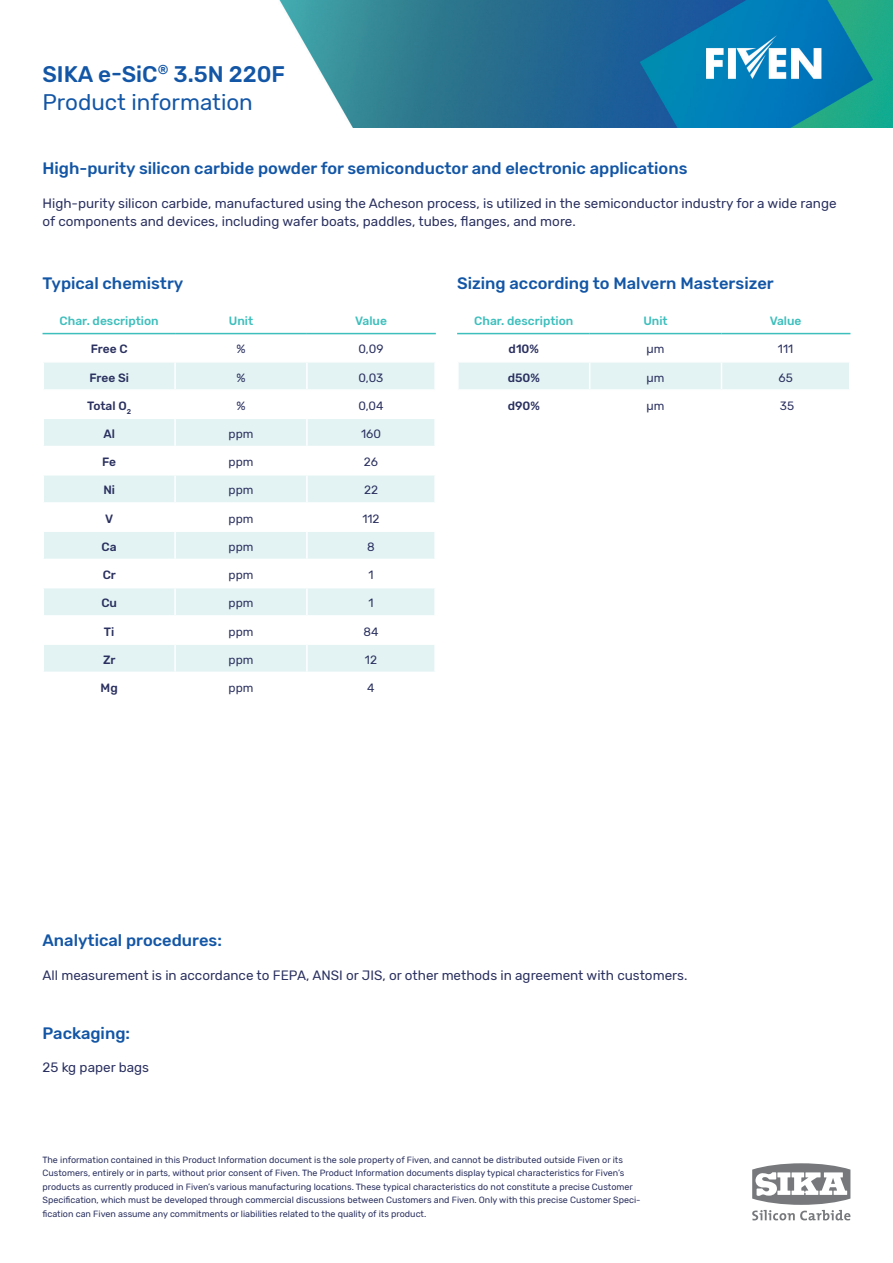
<style>
.page{position:relative;width:893px;height:1263px;background:#fff}
.page>*{position:absolute;margin:0;border:0;box-sizing:border-box;transform-origin:0 0}
.H100_-_15_19{font:500 22.5px "Rubik";color:#1356a6}
.H110_-_15_19{font:22.5px "Rubik";color:#1356a6}
.H200_-_11_15{font:500 16.5px "Rubik";color:#1356a6}
.Body{font:13.5px/18px "Rubik";color:#2a305f}
.Body_Regular-_Table{font:12px "Rubik";color:#2a305f}
.H200_-_Head_table{font:500 12px "Rubik";color:#3dbfbd}
.Body_Medium_-_Table{font:500 12px "Rubik";color:#2a305f}
.Micro___Caption___Pagination___Diagrams{font:9px/13.5px "Rubik";color:#2a305f}
</style>
<div class="page">
<svg style="left:752px;top:1163px;width:98px;height:57px"></svg>
<img style="left:279px;top:0;width:614px;height:128px">
<svg style="left:44px;top:363px;width:390px;height:309px;fill:#e3f3f3"></svg>
<hr style="left:174px;top:363px;width:2px;height:26px;background:#fff">
<hr style="left:306px;top:363px;width:2px;height:26px;background:#fff">
<hr style="left:43px;top:389px;width:132px;height:2px;background:#fff">
<hr style="left:175px;top:389px;width:132px;height:2px;background:#fff">
<hr style="left:174px;top:391px;width:2px;height:26px;background:#fff">
<hr style="left:307px;top:389px;width:129px;height:2px;background:#fff">
<hr style="left:306px;top:391px;width:2px;height:26px;background:#fff">
<hr style="left:43px;top:417px;width:132px;height:2px;background:#fff">
<hr style="left:175px;top:417px;width:132px;height:2px;background:#fff">
<hr style="left:174px;top:419px;width:2px;height:27px;background:#fff">
<hr style="left:307px;top:417px;width:129px;height:2px;background:#fff">
<hr style="left:306px;top:419px;width:2px;height:27px;background:#fff">
<hr style="left:43px;top:446px;width:132px;height:1px;background:#fff">
<hr style="left:175px;top:446px;width:132px;height:1px;background:#fff">
<hr style="left:174px;top:447px;width:2px;height:27px;background:#fff">
<hr style="left:307px;top:446px;width:129px;height:1px;background:#fff">
<hr style="left:306px;top:447px;width:2px;height:27px;background:#fff">
<hr style="left:43px;top:474px;width:132px;height:1px;background:#fff">
<hr style="left:175px;top:474px;width:132px;height:1px;background:#fff">
<hr style="left:174px;top:475px;width:2px;height:27px;background:#fff">
<hr style="left:307px;top:474px;width:129px;height:1px;background:#fff">
<hr style="left:306px;top:475px;width:2px;height:27px;background:#fff">
<hr style="left:43px;top:502px;width:132px;height:2px;background:#fff">
<hr style="left:175px;top:502px;width:132px;height:2px;background:#fff">
<hr style="left:174px;top:504px;width:2px;height:26px;background:#fff">
<hr style="left:307px;top:502px;width:129px;height:2px;background:#fff">
<hr style="left:306px;top:504px;width:2px;height:26px;background:#fff">
<hr style="left:43px;top:530px;width:132px;height:2px;background:#fff">
<hr style="left:175px;top:530px;width:132px;height:2px;background:#fff">
<hr style="left:174px;top:532px;width:2px;height:27px;background:#fff">
<hr style="left:307px;top:530px;width:129px;height:2px;background:#fff">
<hr style="left:306px;top:532px;width:2px;height:27px;background:#fff">
<hr style="left:43px;top:559px;width:132px;height:1px;background:#fff">
<hr style="left:175px;top:559px;width:132px;height:1px;background:#fff">
<hr style="left:174px;top:560px;width:2px;height:27px;background:#fff">
<hr style="left:307px;top:559px;width:129px;height:1px;background:#fff">
<hr style="left:306px;top:560px;width:2px;height:27px;background:#fff">
<hr style="left:43px;top:587px;width:132px;height:1px;background:#fff">
<hr style="left:175px;top:587px;width:132px;height:1px;background:#fff">
<hr style="left:174px;top:588px;width:2px;height:27px;background:#fff">
<hr style="left:307px;top:587px;width:129px;height:1px;background:#fff">
<hr style="left:306px;top:588px;width:2px;height:27px;background:#fff">
<hr style="left:43px;top:615px;width:132px;height:2px;background:#fff">
<hr style="left:175px;top:615px;width:132px;height:2px;background:#fff">
<hr style="left:174px;top:617px;width:2px;height:26px;background:#fff">
<hr style="left:307px;top:615px;width:129px;height:2px;background:#fff">
<hr style="left:306px;top:617px;width:2px;height:26px;background:#fff">
<hr style="left:43px;top:643px;width:132px;height:2px;background:#fff">
<hr style="left:175px;top:643px;width:132px;height:2px;background:#fff">
<hr style="left:174px;top:645px;width:2px;height:27px;background:#fff">
<hr style="left:307px;top:643px;width:129px;height:2px;background:#fff">
<hr style="left:306px;top:645px;width:2px;height:27px;background:#fff">
<hr style="left:43px;top:333px;width:132px;height:1px;background:#3dbfbd">
<hr style="left:175px;top:333px;width:132px;height:1px;background:#3dbfbd">
<hr style="left:307px;top:333px;width:129px;height:1px;background:#3dbfbd">
<svg style="left:458px;top:334px;width:392px;height:55px"></svg>
<hr style="left:457px;top:333px;width:133px;height:1px;background:#3dbfbd">
<hr style="left:590px;top:333px;width:131px;height:1px;background:#3dbfbd">
<hr style="left:721px;top:333px;width:129px;height:1px;background:#3dbfbd">
<p class="H100_-_15_19" style="left:43px;top:61px;width:244px">SIKA e-SiC<sup>®</sup> 3.5N 220F</p>
<p class="H110_-_15_19" style="left:43px;top:90px;width:212px">Product information</p>
<p class="H200_-_11_15" style="left:43px;top:159px;width:646px">High-purity silicon carbide powder for semiconductor and electronic applications</p>
<p class="Body" style="left:43px;top:195px;width:796px">High-purity silicon carbide, manufactured using the Acheson process, is utilized in the semiconductor industry for a wide range of components and devices, including wafer boats, paddles, tubes, flanges, and more.</p>
<p class="H200_-_11_15" style="left:43px;top:273px;width:142px">Typical chemistry</p>
<p class="H200_-_11_15" style="left:457px;top:273px;width:318px">Sizing according to Malvern Mastersizer</p>
<p class="H200_-_Head_table" style="left:60px;top:314px;width:101px">Char. description</p>
<p class="H200_-_Head_table" style="left:229px;top:314px;width:26px">Unit</p>
<p class="H200_-_Head_table" style="left:355px;top:314px;width:33px">Value</p>
<p class="Body_Medium_-_Table" style="left:91px;top:342px;width:38px">Free C</p>
<p class="Body_Regular-_Table" style="left:236px;top:342px;width:11px">%</p>
<p class="Body_Regular-_Table" style="left:359px;top:342px;width:26px">0,09</p>
<p class="Body_Medium_-_Table" style="left:89px;top:370px;width:41px">Free Si</p>
<p class="Body_Regular-_Table" style="left:236px;top:371px;width:11px">%</p>
<p class="Body_Regular-_Table" style="left:359px;top:371px;width:26px">0,03</p>
<p class="Body_Medium_-_Table" style="left:87px;top:399px;width:45px">Total O<sub>2</sub></p>
<p class="Body_Regular-_Table" style="left:236px;top:399px;width:11px">%</p>
<p class="Body_Regular-_Table" style="left:358px;top:399px;width:27px">0,04</p>
<p class="Body_Medium_-_Table" style="left:103px;top:427px;width:13px">Al</p>
<p class="Body_Regular-_Table" style="left:229px;top:427px;width:26px">ppm</p>
<p class="Body_Regular-_Table" style="left:361px;top:427px;width:21px">160</p>
<p class="Body_Medium_-_Table" style="left:102px;top:455px;width:16px">Fe</p>
<p class="Body_Regular-_Table" style="left:229px;top:455px;width:26px">ppm</p>
<p class="Body_Regular-_Table" style="left:364px;top:455px;width:16px">26</p>
<p class="Body_Medium_-_Table" style="left:103px;top:483px;width:13px">Ni</p>
<p class="Body_Regular-_Table" style="left:229px;top:483px;width:26px">ppm</p>
<p class="Body_Regular-_Table" style="left:364px;top:483px;width:16px">22</p>
<p class="Body_Medium_-_Table" style="left:105px;top:512px;width:10px">V</p>
<p class="Body_Regular-_Table" style="left:229px;top:512px;width:26px">ppm</p>
<p class="Body_Regular-_Table" style="left:362px;top:512px;width:19px">112</p>
<p class="Body_Medium_-_Table" style="left:102px;top:540px;width:17px">Ca</p>
<p class="Body_Regular-_Table" style="left:229px;top:540px;width:26px">ppm</p>
<p class="Body_Regular-_Table" style="left:367px;top:540px;width:9px">8</p>
<p class="Body_Medium_-_Table" style="left:103px;top:568px;width:15px">Cr</p>
<p class="Body_Regular-_Table" style="left:229px;top:568px;width:26px">ppm</p>
<p class="Body_Regular-_Table" style="left:368px;top:568px;width:7px">1</p>
<p class="Body_Medium_-_Table" style="left:101px;top:596px;width:17px">Cu</p>
<p class="Body_Regular-_Table" style="left:229px;top:596px;width:26px">ppm</p>
<p class="Body_Regular-_Table" style="left:368px;top:596px;width:7px">1</p>
<p class="Body_Medium_-_Table" style="left:104px;top:624px;width:12px">Ti</p>
<p class="Body_Regular-_Table" style="left:229px;top:625px;width:26px">ppm</p>
<p class="Body_Regular-_Table" style="left:363px;top:625px;width:17px">84</p>
<p class="Body_Medium_-_Table" style="left:103px;top:653px;width:14px">Zr</p>
<p class="Body_Regular-_Table" style="left:229px;top:653px;width:26px">ppm</p>
<p class="Body_Regular-_Table" style="left:365px;top:653px;width:14px">12</p>
<p class="Body_Medium_-_Table" style="left:101px;top:681px;width:19px">Mg</p>
<p class="Body_Regular-_Table" style="left:229px;top:681px;width:26px">ppm</p>
<p class="Body_Regular-_Table" style="left:367px;top:681px;width:9px">4</p>
<p class="H200_-_Head_table" style="left:474px;top:314px;width:101px">Char. description</p>
<p class="H200_-_Head_table" style="left:643px;top:314px;width:26px">Unit</p>
<p class="H200_-_Head_table" style="left:770px;top:314px;width:33px">Value</p>
<p class="Body_Medium_-_Table" style="left:509px;top:342px;width:32px">d10%</p>
<p class="Body_Regular-_Table" style="left:647px;top:342px;width:19px">µm</p>
<p class="Body_Regular-_Table" style="left:778px;top:342px;width:17px">111</p>
<p class="Body_Medium_-_Table" style="left:508px;top:370px;width:34px">d50%</p>
<p class="Body_Regular-_Table" style="left:647px;top:371px;width:19px">µm</p>
<p class="Body_Regular-_Table" style="left:778px;top:371px;width:16px">65</p>
<p class="Body_Medium_-_Table" style="left:508px;top:399px;width:34px">d90%</p>
<p class="Body_Regular-_Table" style="left:647px;top:399px;width:19px">µm</p>
<p class="Body_Regular-_Table" style="left:780px;top:399px;width:16px">35</p>
<p class="H200_-_11_15" style="left:43px;top:931px;width:181px">Analytical procedures:</p>
<p class="Body" style="left:43px;top:967px;width:646px">All measurement is in accordance to FEPA, ANSI or JIS, or other methods in agreement with customers.</p>
<p class="H200_-_11_15" style="left:43px;top:1023px;width:89px">Packaging:</p>
<p class="Body" style="left:43px;top:1059px;width:108px">25 kg paper bags</p>
<p class="Micro___Caption___Pagination___Diagrams" style="left:43px;top:1153px;width:600px">The information contained in this Product Information document is the sole property of Fiven, and cannot be distributed outside Fiven or its Customers, entirely or in parts, without prior consent of Fiven. The Product Information documents display typical characteristics for Fiven’s products as currently produced in Fiven’s various manufacturing locations. These typical characteristics do not constitute a precise Customer Specification, which must be developed through commercial discussions between Customers and Fiven. Only with this precise Customer Speci&shy;fication can Fiven assume any commitments or liabilities related to the quality of its product.</p>
</div>
